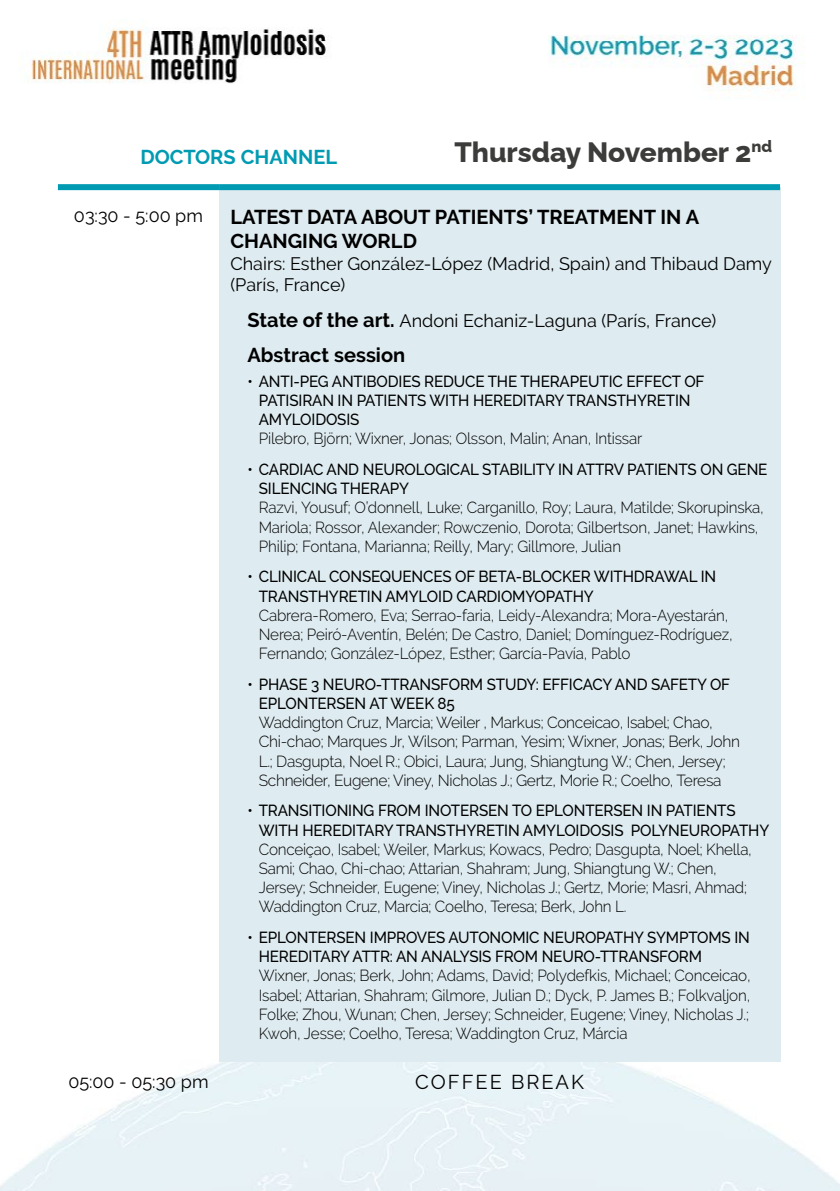
<style>
.page{position:relative;width:840px;height:1191px;background:#fff}
.page>*{position:absolute;margin:0;border:0;box-sizing:border-box;transform-origin:0 0}
.t1{font:100 28px "Raleway";color:#3c3c3b}
.t2{font:700 20px/24px "Raleway";color:#000}
.t3{font:700 20px "Raleway";color:#009bb2}
.t4{font:20px "Raleway";letter-spacing:.1em;color:#000}
.t5{font:18px/21.6px "Raleway";color:#000}
.t6{font:300 16px/19.2px "Raleway";letter-spacing:-.015em;color:#000;scale:.95 1}
.t7{font:500 16px/19.2px "Raleway";letter-spacing:-.01em;color:#000;scale:.95 1}
.t8{font:300 16px/19.2px "Raleway";letter-spacing:-.015em;color:#000}
.s1{font-weight:700;font-size:20px}
</style>
<div class="page">
<img style="left:0;top:22px;width:839px;height:1169px">
<div style="left:219px;top:187px;width:560px;height:874px;background:#deebf0"></div>
<div style="left:58px;top:184px;width:161px;height:6px;background:#009bb2"></div>
<div style="left:219px;top:184px;width:200px;height:6px;background:#009bb2"></div>
<div style="left:419px;top:184px;width:360px;height:6px;background:#009bb2"></div>
<p class="t3" style="left:140px;top:145px;width:198px">DOCTORS CHANNEL</p>
<h1 class="t1" style="left:454px;top:129px;width:319px">Thursday November 2<sup>nd</sup></h1>
<p class="t5" style="left:74px;top:205px;width:130px">03:30 - 5:00 pm</p>
<p class="t2" style="left:230px;top:205px;width:470px">LATEST DATA ABOUT PATIENTS’ TREATMENT IN A<br>CHANGING WORLD</p>
<p class="t5" style="left:230px;top:252px;width:543px">Chairs: Esther González-López (Madrid, Spain) and Thibaud Damy (París, France)</p>
<p class="t5" style="left:247px;top:309px;width:470px"><span class="s1">State of the art.</span> Andoni Echaniz-Laguna (París, France)</p>
<p class="t2" style="left:247px;top:343px;width:159px">Abstract session</p>
<p class="t7" style="left:259px;top:371px;width:470px;text-indent:-11px">• ANTI-PEG ANTIBODIES REDUCE THE THERAPEUTIC EFFECT OF<br>PATISIRAN IN PATIENTS WITH HEREDITARY TRANSTHYRETIN<br>AMYLOIDOSIS</p>
<p class="t6" style="left:259px;top:429px;width:405px">Pilebro, Björn; Wixner, Jonas; Olsson, Malin; Anan, Intissar</p>
<p class="t7" style="left:259px;top:460px;width:536px;text-indent:-11px">• CARDIAC AND NEUROLOGICAL STABILITY IN ATTRV PATIENTS ON GENE<br>SILENCING THERAPY</p>
<p class="t6" style="left:259px;top:498px;width:533px">Razvi, Yousuf; O’donnell, Luke; Carganillo, Roy; Laura, Matilde; Skorupinska,<br>Mariola; Rossor, Alexander; Rowczenio, Dorota; Gilbertson, Janet; Hawkins,<br>Philip; Fontana, Marianna; Reilly, Mary; Gillmore, Julian</p>
<p class="t7" style="left:259px;top:567px;width:483px;text-indent:-11px">• CLINICAL CONSEQUENCES OF BETA-BLOCKER WITHDRAWAL IN<br>TRANSTHYRETIN AMYLOID CARDIOMYOPATHY</p>
<p class="t6" style="left:259px;top:605px;width:500px">Cabrera-Romero, Eva; Serrao-faria, Leidy-Alexandra; Mora-Ayestarán,<br>Nerea; Peiró-Aventín, Belén; De Castro, Daniel; Domínguez-Rodríguez,<br>Fernando; González-López, Esther; García-Pavía, Pablo</p>
<p class="t7" style="left:259px;top:674px;width:497px;text-indent:-11px">• PHASE 3 NEURO-TTRANSFORM STUDY: EFFICACY AND SAFETY OF<br>EPLONTERSEN AT WEEK 85</p>
<p class="t8" style="left:259px;top:713px;width:482px">Waddington Cruz, Marcia; Weiler , Markus; Conceicao, Isabel; Chao, Chi-chao; Marques Jr, Wilson; Parman, Yesim; Wixner, Jonas; Berk, John L.; Dasgupta, Noel R.; Obici, Laura; Jung, Shiangtung W.; Chen, Jersey; Schneider, Eugene; Viney, Nicholas J.; Gertz, Morie R.; Coelho, Teresa</p>
<p class="t7" style="left:259px;top:801px;width:538px;text-indent:-11px">• TRANSITIONING FROM INOTERSEN TO EPLONTERSEN IN PATIENTS<br>WITH HEREDITARY TRANSTHYRETIN AMYLOIDOSIS POLYNEUROPATHY</p>
<p class="t6" style="left:259px;top:839px;width:520px">Conceiçao, Isabel; Weiler, Markus; Kowacs, Pedro; Dasgupta, Noel; Khella, Sami; Chao, Chi-chao; Attarian, Shahram; Jung, Shiangtung W.; Chen, Jersey; Schneider, Eugene; Viney, Nicholas J.; Gertz, Morie; Masri, Ahmad; Waddington Cruz, Marcia; Coelho, Teresa; Berk, John L.</p>
<p class="t7" style="left:259px;top:927px;width:518px;text-indent:-11px">• EPLONTERSEN IMPROVES AUTONOMIC NEUROPATHY SYMPTOMS IN<br>HEREDITARY ATTR: AN ANALYSIS FROM NEURO-TTRANSFORM</p>
<p class="t6" style="left:259px;top:966px;width:519px;text-align:justify">Wixner, Jonas; Berk, John; Adams, David; Polydefkis, Michael; Conceicao, Isabel; Attarian, Shahram; Gilmore, Julian D.; Dyck, P. James B.; Folkvaljon, Folke; Zhou, Wunan; Chen, Jersey; Schneider, Eugene; Viney, Nicholas J.; Kwoh, Jesse; Coelho, Teresa; Waddington Cruz, Márcia</p>
<p class="t5" style="left:68px;top:1071px;width:142px">05:00 - 05:30 pm</p>
<p class="t4" style="left:415px;top:1070px;width:170px">COFFEE BREAK</p>
</div>
